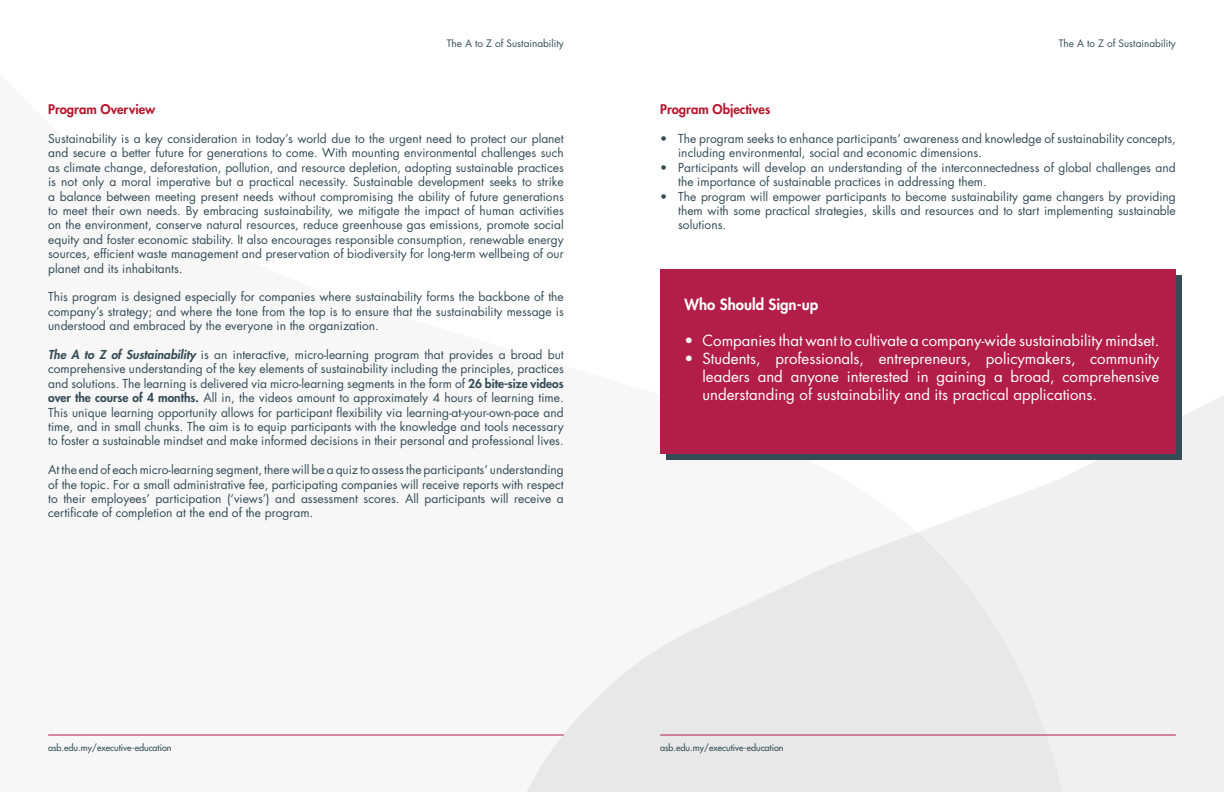
<style>
.page{position:relative;width:1224px;height:792px;background:#fff}
.page>*{position:absolute;margin:0;border:0;box-sizing:border-box;transform-origin:0 0}
.t1{font:15px/18px "Futura Std";color:#fff;text-align:justify}
.t2{font:800 15px "Futura Std";color:#fff}
.t3{font:800 13px "Futura Std";color:#b6182e}
.t4{font:12px/14.4px "Futura Std";color:#354b55;text-align:justify}
.t5{font:10px "Futura Std";color:#354b55}
.t6{font:500 9px "Futura Std";color:#354b55}
.s1{font-weight:800;font-style:italic}
.s2{font-weight:800}
</style>
<div class="page">
<svg style="left:921px;top:395px;width:303px;height:397px;fill:#f0f0f0"></svg>
<svg style="left:485px;top:532px;width:597px;height:260px;fill:#e8e8e8"></svg>
<hr style="left:48px;top:735px;width:516px;height:1px;background:#b31d49">
<hr style="left:660px;top:735px;width:516px;height:1px;background:#b31d49">
<div style="left:666px;top:275px;width:516px;height:185px;background:#354b55"></div>
<div style="left:660px;top:269px;width:516px;height:185px;background:#b31d49"></div>
<p class="t5" style="left:447px;top:37px;width:118px">The A to Z of Sustainability</p>
<p class="t5" style="left:1059px;top:37px;width:119px">The A to Z of Sustainability</p>
<p class="t3" style="left:48px;top:101px;width:109px">Program Overview</p>
<p class="t4" style="left:48px;top:131px;width:517px">Sustainability is a key consideration in today’s world due to the urgent need to protect our planet and secure a better future for generations to come. With mounting environmental challenges such as climate change, deforestation, pollution, and resource depletion, adopting sustainable practices is not only a moral imperative but a practical necessity. Sustainable development seeks to strike a balance between meeting present needs without compromising the ability of future generations to meet their own needs. By embracing sustainability, we mitigate the impact of human activities on the environment, conserve natural resources, reduce greenhouse gas emissions, promote social equity and foster economic stability. It also encourages responsible consumption, renewable energy sources, efficient waste management and preservation of biodiversity for long-term wellbeing of our planet and its inhabitants.</p>
<p class="t4" style="left:48px;top:290px;width:517px">This program is designed especially for companies where sustainability forms the backbone of the company’s strategy; and where the tone from the top is to ensure that the sustainability message is understood and embraced by the everyone in the organization.</p>
<p class="t4" style="left:48px;top:347px;width:517px"><span class="s1">The A to Z of Sustainability</span> is an interactive, micro-learning program that provides a broad but comprehensive understanding of the key elements of sustainability including the principles, practices and solutions. The learning is delivered via micro-learning segments in the form of <span class="s2">26 bite-size videos over the course of 4 months.</span> All in, the videos amount to approximately 4 hours of learning time.<br>This unique learning opportunity allows for participant flexibility via learning-at-your-own-pace and time, and in small chunks. The aim is to equip participants with the knowledge and tools necessary to foster a sustainable mindset and make informed decisions in their personal and professional lives.</p>
<p class="t4" style="left:48px;top:463px;width:517px">At the end of each micro-learning segment, there will be a quiz to assess the participants’ understanding of the topic. For a small administrative fee, participating companies will receive reports with respect to their employees’ participation (‘views’) and assessment scores. All participants will receive a certificate of completion at the end of the program.</p>
<p class="t3" style="left:660px;top:101px;width:112px">Program Objectives</p>
<p class="t4" style="left:678px;top:131px;width:499px;text-indent:-18px">• The program seeks to enhance participants’ awareness and knowledge of sustainability concepts, including environmental, social and economic dimensions.</p>
<p class="t4" style="left:678px;top:160px;width:499px;text-indent:-18px">• Participants will develop an understanding of the interconnectedness of global challenges and the importance of sustainable practices in addressing them.</p>
<p class="t4" style="left:678px;top:189px;width:499px;text-indent:-18px">• The program will empower participants to become sustainability game changers by providing them with some practical strategies, skills and resources and to start implementing sustainable solutions.</p>
<p class="t2" style="left:685px;top:295px;width:135px">Who Should Sign-up</p>
<p class="t1" style="left:685px;top:332px;width:476px">• Companies that want to cultivate a company-wide sustainability mindset.</p>
<p class="t1" style="left:703px;top:350px;width:458px;text-indent:-18px">• Students, professionals, entrepreneurs, policymakers, community leaders and anyone interested in gaining a broad, comprehensive understanding of sustainability and its practical applications.</p>
<p class="t6" style="left:48px;top:742px;width:125px">asb.edu.my/executive-education</p>
<p class="t6" style="left:660px;top:742px;width:125px">asb.edu.my/executive-education</p>
</div>
